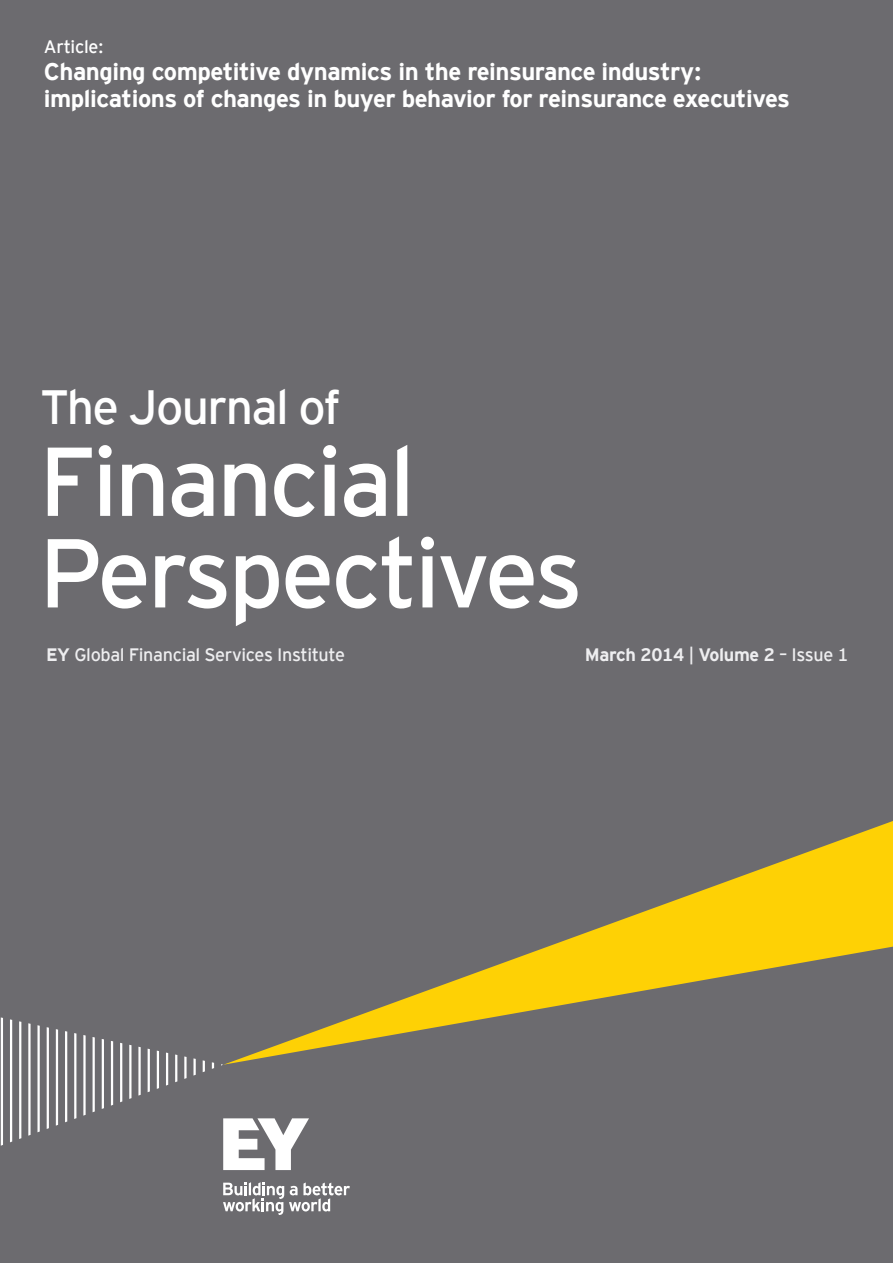
<style>
.page{position:relative;width:893px;height:1263px;background:#6c6b6f}
.page>*{position:absolute;margin:0;border:0;box-sizing:border-box;transform-origin:0 0}
.t1{font:97.5px/91.5px "EY Interstate";letter-spacing:-.035em;color:#fff}
.t2{font:48px "EY Interstate";letter-spacing:-.035em;color:#fff}
.t3{font:700 24px/27px "EY Interstate";letter-spacing:-.02em;color:#fff}
.t4{font:18px "EY Interstate";letter-spacing:-.02em;color:#eeeef0}
.t5{font:700 18px "EY Interstate";letter-spacing:-.02em;color:#eeeef0}
.t6{font:18px "EY Interstate";letter-spacing:-.02em;color:#fff}
.s1{font-weight:700}
.s2{font-weight:400}
</style>
<div class="page">
<svg style="left:224px;top:821px;width:669px;height:244px"></svg>
<svg style="left:1px;top:1017px;width:2px;height:129px"></svg>
<svg style="left:10px;top:1019px;width:2px;height:123px"></svg>
<svg style="left:19px;top:1021px;width:2px;height:118px"></svg>
<svg style="left:28px;top:1023px;width:3px;height:113px"></svg>
<svg style="left:37px;top:1025px;width:3px;height:107px"></svg>
<svg style="left:47px;top:1027px;width:2px;height:102px"></svg>
<svg style="left:56px;top:1029px;width:2px;height:97px"></svg>
<svg style="left:65px;top:1031px;width:2px;height:91px"></svg>
<svg style="left:74px;top:1033px;width:2px;height:86px"></svg>
<svg style="left:83px;top:1035px;width:3px;height:81px"></svg>
<svg style="left:93px;top:1037px;width:2px;height:75px"></svg>
<svg style="left:102px;top:1039px;width:2px;height:70px"></svg>
<svg style="left:111px;top:1041px;width:2px;height:64px"></svg>
<svg style="left:120px;top:1043px;width:2px;height:59px"></svg>
<svg style="left:129px;top:1045px;width:3px;height:54px"></svg>
<svg style="left:138px;top:1047px;width:3px;height:48px"></svg>
<svg style="left:148px;top:1049px;width:2px;height:43px"></svg>
<svg style="left:157px;top:1050px;width:2px;height:39px"></svg>
<svg style="left:166px;top:1052px;width:2px;height:33px"></svg>
<svg style="left:175px;top:1054px;width:2px;height:28px"></svg>
<svg style="left:184px;top:1056px;width:3px;height:23px"></svg>
<svg style="left:193px;top:1058px;width:3px;height:17px"></svg>
<svg style="left:203px;top:1060px;width:2px;height:12px"></svg>
<svg style="left:212px;top:1062px;width:2px;height:7px"></svg>
<svg style="left:223px;top:1182px;width:127px;height:33px"></svg>
<svg style="left:223px;top:1118px;width:86px;height:52px"></svg>
<p class="t6" style="left:44px;top:33px;width:61px">Article:</p>
<p class="t3" style="left:44px;top:56px;width:748px">Changing competitive dynamics in the reinsurance industry: implications of changes in buyer behavior for reinsurance executives</p>
<h2 class="t2" style="left:40px;top:373px;width:302px">The Journal of</h2>
<h1 class="t1" style="left:39px;top:430px;width:546px">Financial<br>Perspectives</h1>
<p class="t4" style="left:46px;top:642px;width:300px"><span class="s1">EY</span> Global Financial Services Institute</p>
<p class="t5" style="left:585px;top:642px;width:265px">March 2014 <span class="s2">|</span> Volume 2 <span class="s2">– Issue 1</span></p>
</div>
